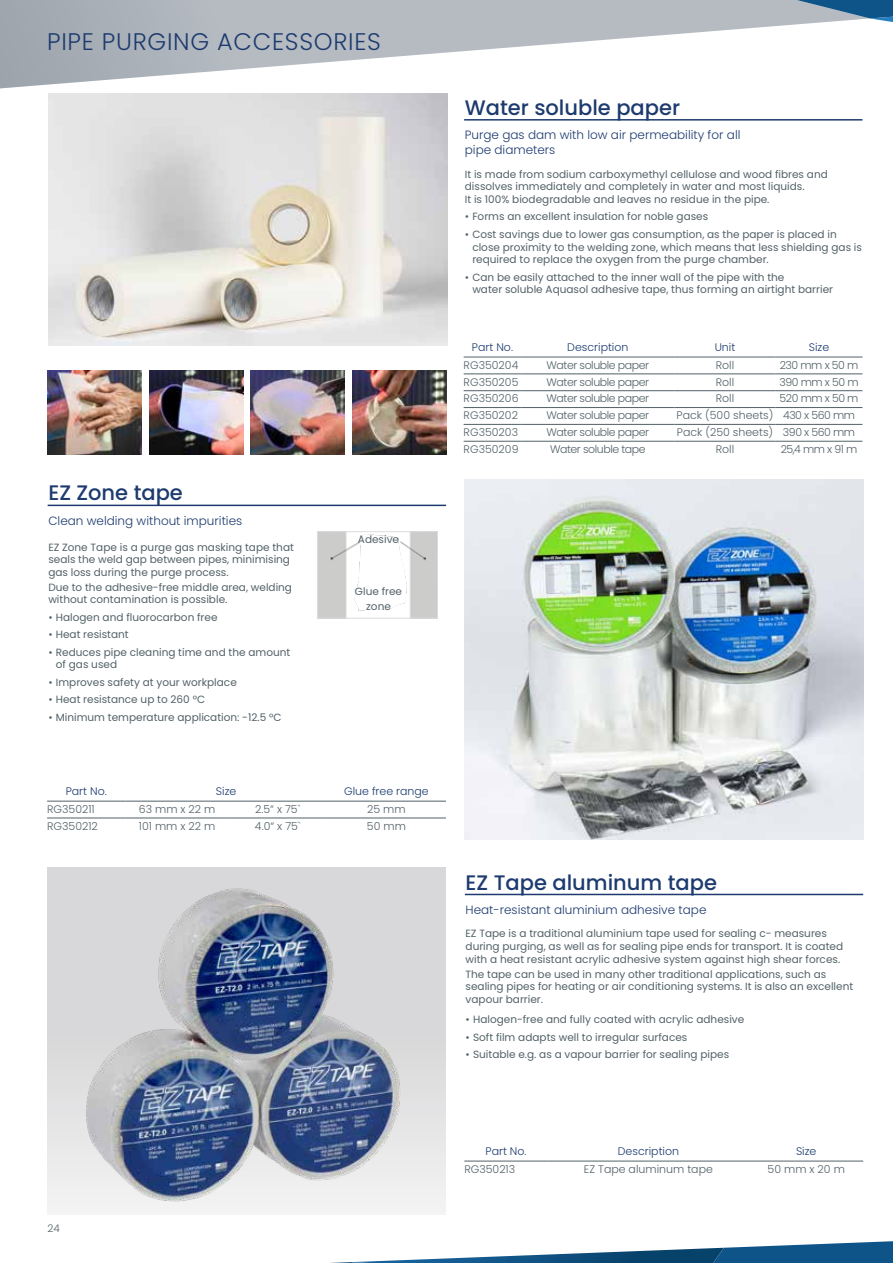
<style>
.page{position:relative;width:893px;height:1263px;background:#fff}
.page>*{position:absolute;margin:0;border:0;box-sizing:border-box;transform-origin:0 0}
.t1{font:300 24px "Poppins";letter-spacing:.03em;color:#1d3b6f}
.t2{font:500 21px "Poppins";color:#1d3b6f}
.t3{font:300 12px/14.4px "Poppins";color:#1d3b6f}
.t4{font:300 10.95px "Poppins";color:#526167}
.t5{font:300 10.95px "Poppins";letter-spacing:-.04em;color:#526167}
.t6{font:300 10.95px "Poppins";color:#1d3b6f}
.t7{font:10.5px/12.6px "Poppins";color:#526167}
.t8{font:300 10.5px "Poppins";color:#526167}
</style>
<div class="page">
<svg style="left:0;top:0;width:825px;height:88px"></svg>
<svg style="left:797px;top:0;width:96px;height:22px;background:#6088a8"></svg>
<svg style="left:330px;top:1241px;width:563px;height:22px"></svg>
<img style="left:464px;top:479px;width:399px;height:361px">
<img style="left:47px;top:867px;width:399px;height:347px">
<img style="left:48px;top:94px;width:399px;height:251px">
<hr style="left:464px;top:357px;width:57px;height:1px;background:#526167">
<hr style="left:521px;top:357px;width:153px;height:1px;background:#526167">
<hr style="left:674px;top:357px;width:102px;height:1px;background:#526167">
<hr style="left:776px;top:357px;width:86px;height:1px;background:#526167">
<hr style="left:464px;top:407px;width:57px;height:1px;background:#526167">
<hr style="left:521px;top:407px;width:153px;height:1px;background:#526167">
<hr style="left:674px;top:407px;width:102px;height:1px;background:#526167">
<hr style="left:776px;top:407px;width:86px;height:1px;background:#526167">
<hr style="left:464px;top:424px;width:57px;height:1px;background:#526167">
<hr style="left:521px;top:424px;width:153px;height:1px;background:#526167">
<hr style="left:674px;top:424px;width:102px;height:1px;background:#526167">
<hr style="left:776px;top:424px;width:86px;height:1px;background:#526167">
<hr style="left:464px;top:441px;width:57px;height:1px;background:#526167">
<hr style="left:521px;top:441px;width:153px;height:1px;background:#526167">
<hr style="left:674px;top:441px;width:102px;height:1px;background:#526167">
<hr style="left:776px;top:441px;width:86px;height:1px;background:#526167">
<hr style="left:464px;top:374px;width:57px;height:1px;background:#526167">
<hr style="left:521px;top:374px;width:153px;height:1px;background:#526167">
<hr style="left:674px;top:374px;width:102px;height:1px;background:#526167">
<hr style="left:776px;top:374px;width:86px;height:1px;background:#526167">
<hr style="left:464px;top:390px;width:57px;height:1px;background:#526167">
<hr style="left:521px;top:390px;width:153px;height:1px;background:#526167">
<hr style="left:674px;top:390px;width:102px;height:1px;background:#526167">
<hr style="left:776px;top:390px;width:86px;height:1px;background:#526167">
<hr style="left:47px;top:801px;width:78px;height:1px;background:#526167">
<hr style="left:125px;top:801px;width:104px;height:1px;background:#526167">
<hr style="left:229px;top:801px;width:98px;height:1px;background:#526167">
<hr style="left:327px;top:801px;width:119px;height:1px;background:#526167">
<hr style="left:47px;top:818px;width:78px;height:1px;background:#526167">
<hr style="left:125px;top:818px;width:104px;height:1px;background:#526167">
<hr style="left:229px;top:818px;width:98px;height:1px;background:#526167">
<hr style="left:327px;top:818px;width:119px;height:1px;background:#526167">
<hr style="left:464px;top:1161px;width:84px;height:1px;background:#526167">
<hr style="left:548px;top:1161px;width:201px;height:1px;background:#526167">
<hr style="left:749px;top:1161px;width:114px;height:1px;background:#526167">
<hr style="left:464px;top:119px;width:398px;height:2px;background:#1d3b6f">
<hr style="left:48px;top:505px;width:398px;height:1px;background:#1d3b6f">
<hr style="left:465px;top:894px;width:398px;height:1px;background:#1d3b6f">
<img style="left:319px;top:533px;width:117px;height:83px">
<div style="left:317px;top:531px;width:121px;height:87px;border:1px solid #dbdcde"></div>
<img style="left:149px;top:370px;width:94px;height:84px">
<img style="left:353px;top:370px;width:93px;height:84px">
<img style="left:48px;top:370px;width:93px;height:84px">
<img style="left:251px;top:370px;width:94px;height:84px">
<h1 class="t1" style="left:47px;top:28px;width:335px">PIPE PURGING ACCESSORIES</h1>
<h2 class="t2" style="left:48px;top:481px;width:136px">EZ Zone tape</h2>
<p class="t3" style="left:48px;top:514px;width:195px">Clean welding without impurities</p>
<p class="t7" style="left:48px;top:541px;width:247px">EZ Zone Tape is a purge gas masking tape that seals the weld gap between pipes, minimising gas loss during the purge process.</p>
<p class="t7" style="left:48px;top:581px;width:245px">Due to the adhesive-free middle area, welding without contamination is possible.</p>
<p class="t7" style="left:48px;top:611px;width:171px">• Halogen and fluorocarbon free</p>
<p class="t7" style="left:48px;top:628px;width:82px">• Heat resistant</p>
<p class="t7" style="left:56px;top:646px;width:236px;text-indent:-7px">• Reduces pipe cleaning time and the amount of gas used</p>
<p class="t7" style="left:48px;top:676px;width:190px">• Improves safety at your workplace</p>
<p class="t7" style="left:48px;top:693px;width:158px">• Heat resistance up to 260 °C</p>
<p class="t7" style="left:48px;top:711px;width:235px">• Minimum temperature application: -12.5 °C</p>
<p class="t7" style="left:358px;top:533px;width:43px">Adesive</p>
<p class="t7" style="left:355px;top:584px;width:49px;line-height:15px;text-align:center">Glue free zone</p>
<p class="t6" style="left:66px;top:785px;width:43px">Part No.</p>
<p class="t6" style="left:216px;top:785px;width:22px">Size</p>
<p class="t6" style="left:344px;top:785px;width:86px">Glue free range</p>
<p class="t4" style="left:47px;top:803px;width:49px">RG350211</p>
<p class="t4" style="left:139px;top:803px;width:78px">63 mm x 22 m</p>
<p class="t4" style="left:255px;top:803px;width:47px">2.5“ x 75`</p>
<p class="t4" style="left:367px;top:803px;width:40px">25 mm</p>
<p class="t4" style="left:47px;top:819px;width:52px">RG350212</p>
<p class="t4" style="left:139px;top:819px;width:78px">101 mm x 22 m</p>
<p class="t4" style="left:255px;top:819px;width:47px">4.0“ x 75`</p>
<p class="t4" style="left:367px;top:819px;width:40px">50 mm</p>
<p class="t8" style="left:48px;top:1222px;width:14px">24</p>
<h2 class="t2" style="left:465px;top:95px;width:217px">Water soluble paper</h2>
<p class="t3" style="left:465px;top:128px;width:277px">Purge gas dam with low air permeability for all pipe diameters</p>
<p class="t7" style="left:465px;top:168px;width:364px">It is made from sodium carboxymethyl cellulose and wood fibres and dissolves immediately and completely in water and most liquids.<br>It is 100% biodegradable and leaves no residue in the pipe.</p>
<p class="t7" style="left:465px;top:210px;width:245px">• Forms an excellent insulation for noble gases</p>
<p class="t7" style="left:472px;top:228px;width:391px;text-indent:-7px">• Cost savings due to lower gas consumption, as the paper is placed in close proximity to the welding zone, which means that less shielding gas is required to replace the oxygen from the purge chamber.</p>
<p class="t7" style="left:472px;top:271px;width:362px;text-indent:-7px">• Can be easily attached to the inner wall of the pipe with the<br>water soluble Aquasol adhesive tape, thus forming an airtight barrier</p>
<p class="t6" style="left:472px;top:341px;width:43px">Part No.</p>
<p class="t6" style="left:567px;top:341px;width:63px">Description</p>
<p class="t6" style="left:715px;top:341px;width:22px">Unit</p>
<p class="t6" style="left:809px;top:341px;width:22px">Size</p>
<p class="t4" style="left:464px;top:359px;width:56px">RG350204</p>
<p class="t5" style="left:547px;top:359px;width:104px">Water soluble paper</p>
<p class="t4" style="left:716px;top:359px;width:20px">Roll</p>
<p class="t4" style="left:780px;top:359px;width:80px">230 mm x 50 m</p>
<p class="t4" style="left:464px;top:375px;width:56px">RG350205</p>
<p class="t5" style="left:547px;top:375px;width:104px">Water soluble paper</p>
<p class="t4" style="left:716px;top:375px;width:20px">Roll</p>
<p class="t4" style="left:779px;top:375px;width:81px">390 mm x 50 m</p>
<p class="t4" style="left:464px;top:392px;width:56px">RG350206</p>
<p class="t5" style="left:547px;top:392px;width:104px">Water soluble paper</p>
<p class="t4" style="left:716px;top:392px;width:20px">Roll</p>
<p class="t4" style="left:780px;top:392px;width:80px">520 mm x 50 m</p>
<p class="t4" style="left:464px;top:409px;width:56px">RG350202</p>
<p class="t5" style="left:547px;top:409px;width:104px">Water soluble paper</p>
<p class="t4" style="left:677px;top:409px;width:180px">Pack (500 sheets) 430 x 560 mm</p>
<p class="t4" style="left:464px;top:426px;width:56px">RG350203</p>
<p class="t5" style="left:547px;top:426px;width:104px">Water soluble paper</p>
<p class="t4" style="left:677px;top:426px;width:180px">Pack (250 sheets) 390 x 560 mm</p>
<p class="t4" style="left:464px;top:443px;width:56px">RG350209</p>
<p class="t5" style="left:550px;top:443px;width:97px">Water soluble tape</p>
<p class="t4" style="left:716px;top:443px;width:20px">Roll</p>
<p class="t4" style="left:781px;top:443px;width:78px">25,4 mm x 91 m</p>
<h2 class="t2" style="left:466px;top:870px;width:253px">EZ Tape aluminum tape</h2>
<p class="t3" style="left:466px;top:903px;width:242px">Heat-resistant aluminium adhesive tape</p>
<p class="t7" style="left:466px;top:927px;width:379px">EZ Tape is a traditional aluminium tape used for sealing c- measures during purging, as well as for sealing pipe ends for transport. It is coated with a heat resistant acrylic adhesive system against high shear forces.</p>
<p class="t7" style="left:466px;top:968px;width:389px">The tape can be used in many other traditional applications, such as sealing pipes for heating or air conditioning systems. It is also an excellent vapour barrier.</p>
<p class="t7" style="left:466px;top:1013px;width:280px">• Halogen-free and fully coated with acrylic adhesive</p>
<p class="t7" style="left:466px;top:1031px;width:223px">• Soft film adapts well to irregular surfaces</p>
<p class="t7" style="left:466px;top:1048px;width:265px">• Suitable e.g. as a vapour barrier for sealing pipes</p>
<p class="t6" style="left:485px;top:1145px;width:43px">Part No.</p>
<p class="t6" style="left:618px;top:1145px;width:63px">Description</p>
<p class="t6" style="left:796px;top:1145px;width:22px">Size</p>
<p class="t4" style="left:464px;top:1162px;width:52px">RG350213</p>
<p class="t4" style="left:584px;top:1162px;width:130px">EZ Tape aluminum tape</p>
<p class="t4" style="left:768px;top:1162px;width:79px">50 mm x 20 m</p>
</div>
